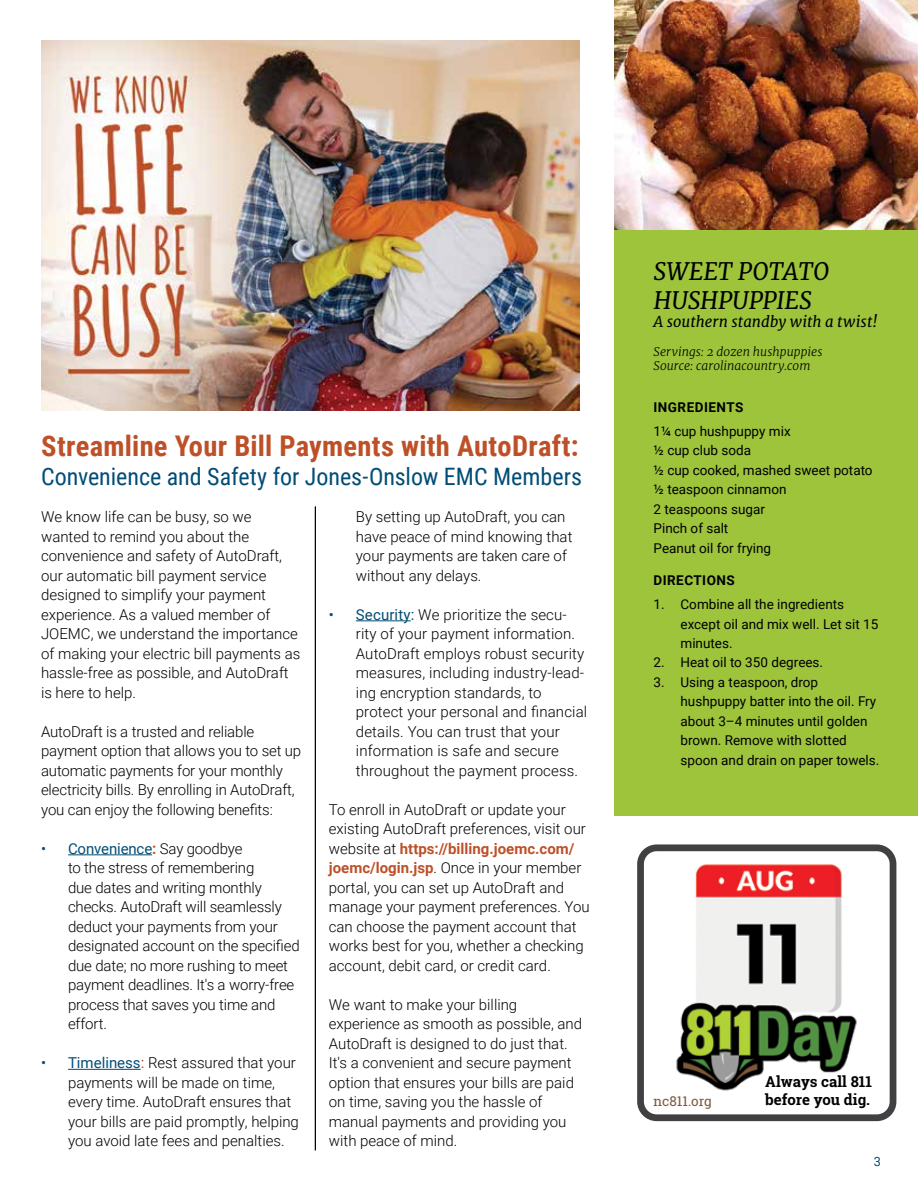
<style>
.page{position:relative;width:918px;height:1188px;background:#fff}
.page>*{position:absolute;margin:0;border:0;box-sizing:border-box;transform-origin:0 0}
.t1{font:700 28.5px "Roboto Condensed";letter-spacing:.01em;color:#be5028}
.t2{font:24px "Roboto Condensed";color:#004d76}
.t3{font:italic 24px/28.8px "Merriweather";color:#000}
.t4{font:300 15px/19.5px "Roboto";color:#000}
.t5{font:italic 15px "Merriweather";color:#000}
.t6{font:700 15px "Roboto Slab";color:#000}
.t7{font:13.5px/19.5px "Roboto";color:#000}
.t8{font:700 13.5px "Roboto";letter-spacing:.035em;color:#000}
.t9{font:13.5px "Roboto Slab";color:#7d5637}
.t10{font:12.75px "Roboto";color:#004d76}
.t11{font:italic 300 12px/14.4px "Merriweather";letter-spacing:.005em;color:#000}
.s1{font-weight:400;color:#004d76}
.s2{font-weight:700;color:#be5028}
.s3{font-weight:400;color:#be5028}
</style>
<div class="page">
<img style="left:676px;top:864px;width:181px;height:227px">
<div style="left:614px;top:0;width:304px;height:815px;background:#9dc43b"></div>
<img style="left:614px;top:0;width:304px;height:230px">
<hr style="left:68px;top:854px;width:84px;height:1px;background:#004d76">
<hr style="left:68px;top:1069px;width:73px;height:1px;background:#004d76">
<hr style="left:356px;top:620px;width:55px;height:1px;background:#004d76">
<hr style="left:315px;top:507px;width:1px;height:643px;background:#000">
<img style="left:41px;top:40px;width:539px;height:371px">
<div style="left:637px;top:844px;width:259px;height:277px;border:7px solid #414042;border-radius:16px"></div>
<h1 class="t1" style="left:41px;top:426px;width:539px">Streamline Your Bill Payments with AutoDraft:</h1>
<h2 class="t2" style="left:41px;top:460px;width:542px">Convenience and Safety for Jones-Onslow EMC Members</h2>
<p class="t4" style="left:41px;top:507px;width:261px">We know life can be busy, so we wanted to remind you about the convenience and safety of AutoDraft, our automatic bill payment service designed to simplify your payment experience. As a valued member of JOEMC, we understand the importance of making your electric bill payments as hassle-free as possible, and AutoDraft is here to help.</p>
<p class="t4" style="left:41px;top:721px;width:262px">AutoDraft is a trusted and reliable payment option that allows you to set up automatic payments for your monthly electricity bills. By enrolling in AutoDraft, you can enjoy the following benefits:</p>
<p class="t4" style="left:68px;top:838px;width:233px;text-indent:-27px"><span class="s1">• Convenience</span><span class="s2">:</span> Say goodbye<br>to the stress of remembering<br>due dates and writing monthly checks. AutoDraft will seamlessly deduct your payments from your designated account on the specified due date; no more rushing to meet payment deadlines. It's a worry-free process that saves you time and effort.</p>
<p class="t4" style="left:68px;top:1053px;width:232px;text-indent:-27px"><span class="s1">• Timeliness</span><span class="s3">:</span> Rest assured that your payments will be made on time, every time. AutoDraft ensures that your bills are paid promptly, helping you avoid late fees and penalties.</p>
<p class="t4" style="left:356px;top:507px;width:218px">By setting up AutoDraft, you can have peace of mind knowing that your payments are taken care of without any delays.</p>
<p class="t4" style="left:356px;top:604px;width:233px;text-indent:-27px"><span class="s1">• Security:</span> We prioritize the secu&shy;rity of your payment information.<br>AutoDraft employs robust security measures, including industry-lead&shy;ing encryption standards, to protect your personal and financial details. You can trust that your information is safe and secure throughout the payment process.</p>
<p class="t4" style="left:329px;top:799px;width:262px">To enroll in AutoDraft or update your existing AutoDraft preferences, visit our website at <span class="s2">https://billing.joemc.com/ joemc/login.jsp</span>. Once in your member portal, you can set up AutoDraft and manage your payment preferences. You can choose the payment account that works best for you, whether a checking account, debit card, or credit card.</p>
<p class="t4" style="left:329px;top:994px;width:255px">We want to make your billing experience as smooth as possible, and<br>AutoDraft is designed to do just that.<br>It's a convenient and secure payment option that ensures your bills are paid on time, saving you the hassle of manual payments and providing you with peace of mind.</p>
<h2 class="t3" style="left:654px;top:257px;width:177px">SWEET POTATO<br>HUSHPUPPIES</h2>
<p class="t5" style="left:654px;top:312px;width:225px">A southern standby with a twist!</p>
<p class="t11" style="left:654px;top:344px;width:171px">Servings: 2 dozen hushpuppies<br>Source: carolinacountry.com</p>
<p class="t8" style="left:654px;top:398px;width:92px">INGREDIENTS</p>
<p class="t7" style="left:654px;top:421px;width:221px">1¼ cup hushpuppy mix<br>½ cup club soda<br>½ cup cooked, mashed sweet potato ½ teaspoon cinnamon<br>2 teaspoons sugar<br>Pinch of salt<br>Peanut oil for frying</p>
<p class="t8" style="left:654px;top:571px;width:83px">DIRECTIONS</p>
<p class="t7" style="left:681px;top:594px;width:199px;text-indent:-27px">1. Combine all the ingredients except oil and mix well. Let sit 15 minutes.</p>
<p class="t7" style="left:654px;top:652px;width:171px">2. Heat oil to 350 degrees.</p>
<p class="t7" style="left:681px;top:672px;width:200px;text-indent:-27px">3. Using a teaspoon, drop hushpuppy batter into the oil. Fry about 3–4 minutes until golden brown. Remove with slotted spoon and drain on paper towels.</p>
<p class="t6" style="left:765px;top:1071px;width:108px">Always call 811</p>
<p class="t9" style="left:654px;top:1092px;width:60px">nc811.org</p>
<p class="t6" style="left:765px;top:1089px;width:106px">before you dig.</p>
<p class="t10" style="left:874px;top:1153px;width:9px">3</p>
</div>
